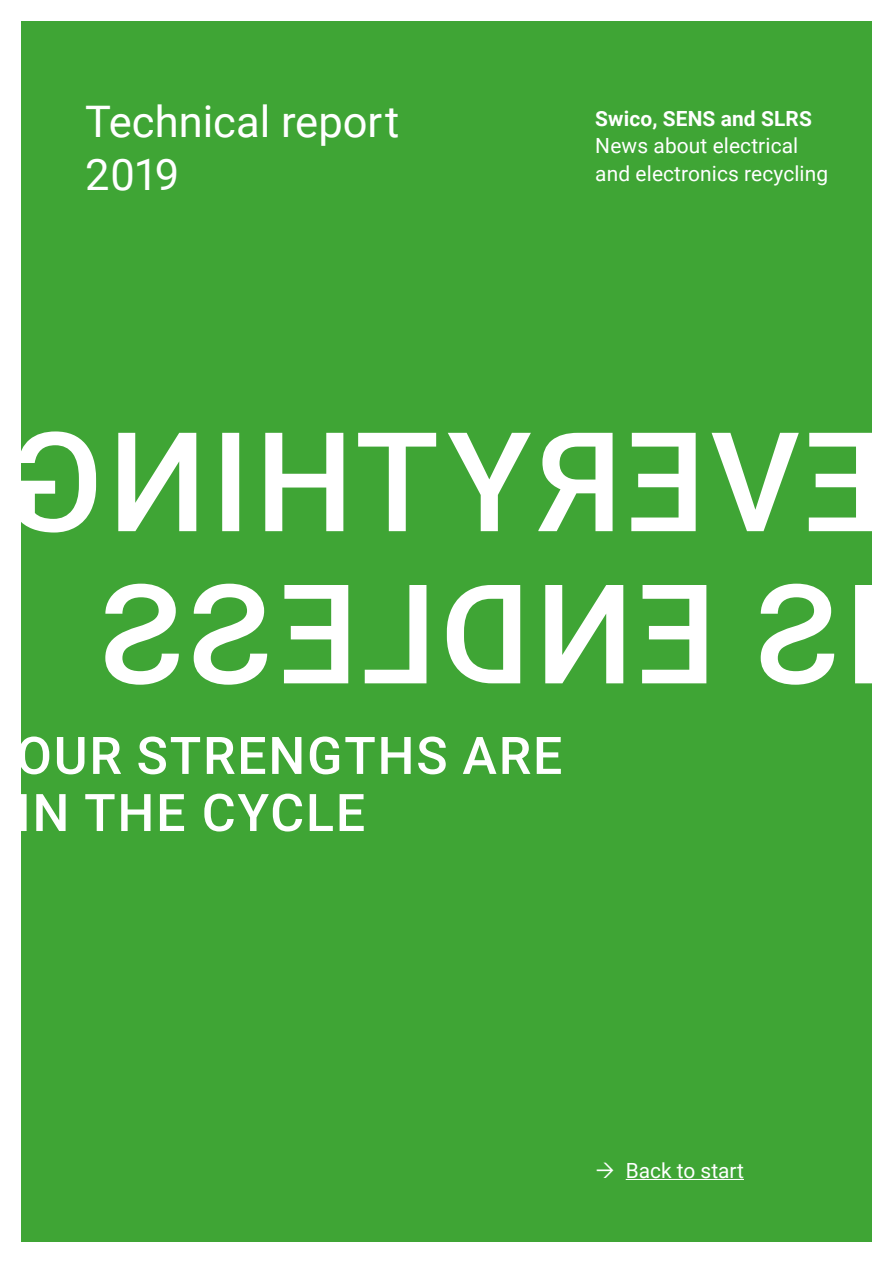
<style>
.page{position:relative;width:893px;height:1263px;background:#fff}
.page>*{position:absolute;margin:0;border:0;box-sizing:border-box;transform-origin:0 0}
.t1{font:43.5px "Roboto";color:#fff}
.t2{font:20.85px "Roboto";letter-spacing:.005em;color:#fff}
.t3{font:700 20.85px "Roboto";letter-spacing:.005em;color:#fff}
</style>
<div class="page">
<div style="left:21px;top:21px;width:851px;height:1221px;background:#3fa535"></div>
<hr style="left:626px;top:1179px;width:118px;height:1px;background:#fff">
<svg style="left:21px;top:794px;width:343px;height:37px"></svg>
<svg style="left:21px;top:736px;width:540px;height:38px"></svg>
<svg style="left:105px;top:584px;width:767px;height:101px"></svg>
<svg style="left:21px;top:431px;width:851px;height:101px"></svg>
<p class="t1" style="left:85px;top:91px;width:316px">Technical report</p>
<p class="t1" style="left:85px;top:144px;width:96px">2019</p>
<p class="t3" style="left:595px;top:104px;width:218px">Swico, SENS and SLRS</p>
<p class="t2" style="left:595px;top:131px;width:204px">News about electrical</p>
<p class="t2" style="left:595px;top:159px;width:234px">and electronics recycling</p>
<p class="t2" style="left:626px;top:1156px;width:120px">Back to start</p>
</div>
